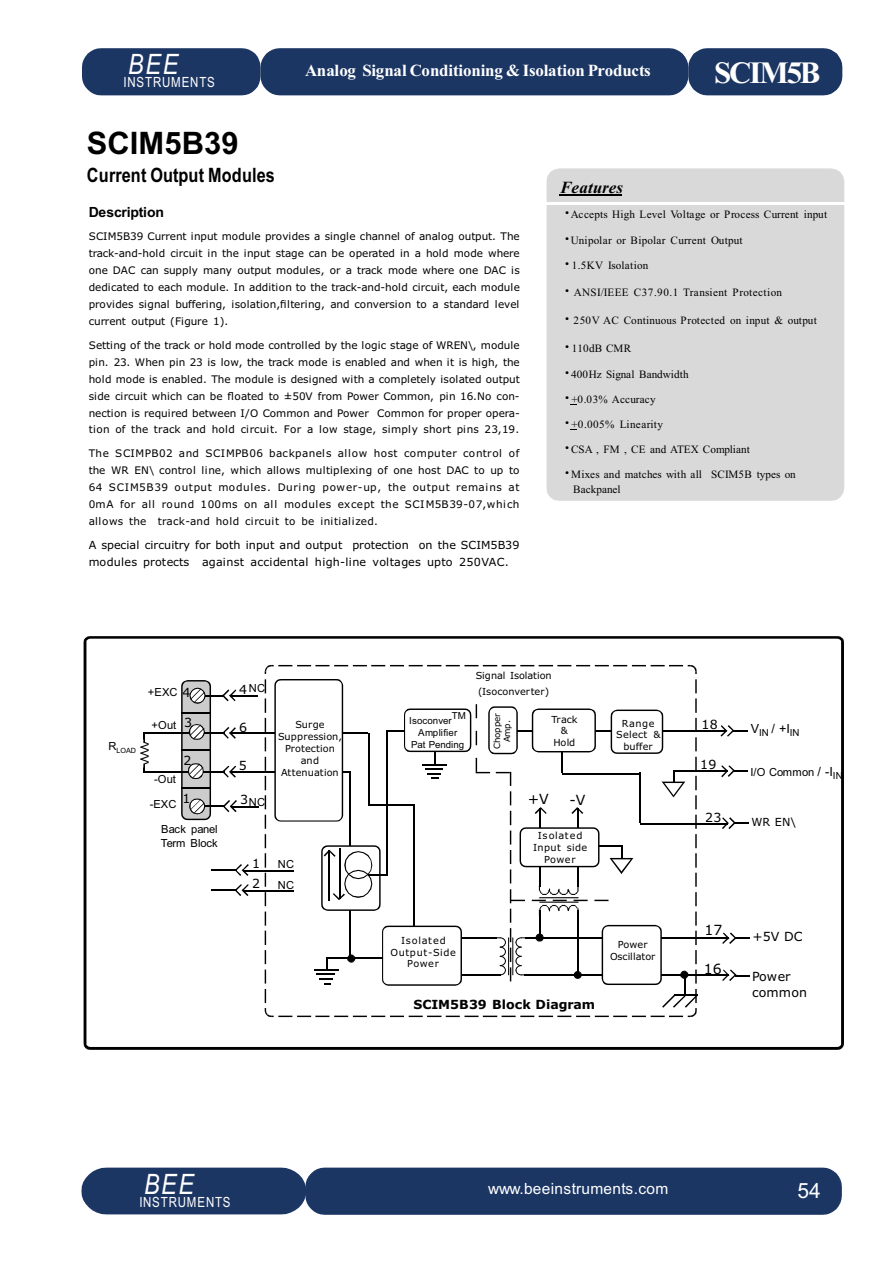
<style>
.page{position:relative;width:893px;height:1263px;background:#fff}
.page>*{position:absolute;margin:0;border:0;box-sizing:border-box;transform-origin:0 0}
.t1{font:700 30.9px "Arial";color:#000}
.t2{font:700 30.9px "Times New Roman";letter-spacing:-.07em;color:#fff}
.t3{font:italic 28.05px "Arial Narrow";color:#fff}
.t4{font:21px "Arial";color:#fff}
.t5{font:700 19.8px "Arial Narrow";letter-spacing:.01em;color:#000}
.t6{font:700 16.95px "Times New Roman";letter-spacing:-.01em;color:#fff}
.t7{font:italic 700 16.95px "Times New Roman";letter-spacing:.01em;color:#000}
.t8{font:15.45px "Arial";letter-spacing:.01em;color:#fff}
.t9{font:14.1px "Arial Narrow";letter-spacing:.06em;color:#fff}
.t10{font:700 14.1px "Arial";letter-spacing:-.02em;color:#000}
.t11{font:14.1px "Verdana";color:#000}
.t12{font:12.6px/15.1px "Verdana";color:#000}
.t13{font:700 12.6px "Verdana";color:#000}
.t14{font:12.6px "Arial";color:#000}
.t15{font:11.1px/14.7px "Times New Roman";letter-spacing:.02em;color:#000}
.t16{font:11.1px/17px "Verdana";letter-spacing:.01em;color:#000}
.t17{font:11.1px/20.9px "Arial";letter-spacing:.01em;color:#000}
.t18{font:11.1px "Times New Roman";color:#000}
.t19{font:11.1px/13.6px "Arial";letter-spacing:-.01em;color:#000}
.t20{font:11.1px "Times New Roman";letter-spacing:.04em;color:#000}
.t21{font:10.5px/17px "Verdana";letter-spacing:.02em;color:#000;text-align:justify}
.t22{font:9.75px/11.9px "Verdana";color:#000;text-align:center}
.t23{font:9.75px/11.9px "Verdana";letter-spacing:-.01em;color:#000;text-align:center}
.t24{font:9.75px/11.9px "Verdana";letter-spacing:.07em;color:#000;text-align:center}
.t25{font:9.75px/11.9px "Verdana";letter-spacing:.05em;color:#000;text-align:center}
.t26{font:9.75px "Arial";color:#000}
.t27{font:9.75px/11.9px "Verdana";letter-spacing:.02em;color:#000;text-align:center}
.t28{font:9.75px/16.5px "Arial";letter-spacing:.04em;color:#000}
.t29{font:8.7px/10.1px "Verdana";letter-spacing:-.005em;color:#000;text-align:center}
.t30{font:7.2px "Arial";color:#000}
.s1{font-family:"Adobe Fangsong Std";font-size:14.1px}
.s2{font-size:12.6px}
</style>
<div class="page">
<div style="left:547px;top:168px;width:297px;height:333px;background:#d9d9d9"></div>
<hr style="left:559px;top:195px;width:63px;height:1px;background:#000">
<hr style="left:546px;top:202px;width:298px;height:3px;background:#fff">
<svg style="left:84px;top:636px;width:760px;height:414px"></svg>
<hr style="left:143px;top:732px;width:81px;height:2px;background:#000">
<hr style="left:143px;top:771px;width:81px;height:2px;background:#000">
<hr style="left:232px;top:771px;width:119px;height:2px;background:#000">
<hr style="left:230px;top:733px;width:138px;height:1px;background:#000">
<hr style="left:516px;top:730px;width:209px;height:2px;background:#000">
<svg style="left:722px;top:932px;width:28px;height:12px"></svg>
<svg style="left:722px;top:969px;width:28px;height:12px"></svg>
<svg style="left:722px;top:817px;width:26px;height:12px"></svg>
<svg style="left:720px;top:725px;width:27px;height:12px"></svg>
<hr style="left:525px;top:937px;width:203px;height:2px;background:#000">
<hr style="left:524px;top:974px;width:205px;height:2px;background:#000">
<hr style="left:640px;top:823px;width:88px;height:1px;background:#000">
<hr style="left:673px;top:770px;width:54px;height:2px;background:#000">
<svg style="left:721px;top:765px;width:27px;height:12px"></svg>
<hr style="left:211px;top:869px;width:26px;height:2px;background:#000">
<svg style="left:235px;top:864px;width:14px;height:12px"></svg>
<hr style="left:243px;top:870px;width:50px;height:1px;background:#000">
<svg style="left:211px;top:884px;width:38px;height:12px"></svg>
<hr style="left:243px;top:890px;width:51px;height:1px;background:#000">
<svg style="left:181px;top:680px;width:78px;height:140px"></svg>
<svg style="left:265px;top:665px;width:432px;height:352px"></svg>
<svg style="left:140px;top:762px;width:4px;height:11px"></svg>
<svg style="left:140px;top:733px;width:4px;height:11px"></svg>
<div style="left:82px;top:48px;width:760px;height:47px;background:#1c3664"></div>
<div style="left:81px;top:1167px;width:761px;height:48px;background:#1c3664"></div>
<h3 class="t9" style="left:124px;top:77px;width:93px">IN<sup>B</sup>ST<sup>E</sup>RU<sup>E</sup>MENTS</h3>
<h3 class="t6" style="left:305px;top:64px;width:347px">Analog Signal Conditioning &amp; Isolation Products</h3>
<h1 class="t2" style="left:714px;top:62px;width:108px">SCIM5B</h1>
<h1 class="t1" style="left:87px;top:132px;width:153px">SCIM5B39</h1>
<h3 class="t5" style="left:87px;top:168px;width:189px">Current Output Modules</h3>
<h3 class="t10" style="left:89px;top:206px;width:77px">Description</h3>
<p class="t21" style="left:89px;top:229px;width:433px">SCIM5B39 Current input module provides a single channel of analog output. The track-and-hold circuit in the input stage can be operated in a hold mode where one DAC can supply many output modules, or a track mode where one DAC is dedicated to each module. In addition to the track-and-hold circuit, each module provides signal buffering, isolation,filtering, and conversion to a standard level current output (Figure 1).</p>
<p class="t21" style="left:89px;top:337px;width:433px">Setting of the track or hold mode controlled by the logic stage of WREN\, module pin. 23. When pin 23 is low, the track mode is enabled and when it is high, the hold mode is enabled. The module is designed with a completely isolated output side circuit which can be floated to ±50V from Power Common, pin 16.No con&shy;nection is required between I/O Common and Power Common for proper opera&shy;tion of the track and hold circuit. For a low stage, simply short pins 23,19.</p>
<p class="t21" style="left:89px;top:446px;width:432px">The SCIMPB02 and SCIMPB06 backpanels allow host computer control of the WR EN\ control line, which allows multiplexing of one host DAC to up to 64 SCIM5B39 output modules. During power-up, the output remains at 0mA for all round 100ms on all modules except the SCIM5B39-07,which allows the track-and hold circuit to be initialized.</p>
<p class="t16" style="left:89px;top:537px;width:432px">A special circuitry for both input and output protection on the SCIM5B39 modules protects against accidental high-line voltages upto 250VAC.</p>
<h3 class="t7" style="left:560px;top:181px;width:64px">Features</h3>
<p class="t15" style="left:560px;top:208px;width:268px"><span class="s1">·</span>Accepts High Level Voltage or Process Current input</p>
<p class="t15" style="left:560px;top:234px;width:184px"><span class="s1">·</span>Unipolar or Bipolar Current Output</p>
<p class="t15" style="left:560px;top:259px;width:90px"><span class="s1">·</span>1.5KV Isolation</p>
<p class="t15" style="left:560px;top:286px;width:223px"><span class="s1">·</span>ANSI/IEEE C37.90.1 Transient Protection</p>
<p class="t15" style="left:560px;top:314px;width:258px"><span class="s1">·</span>250V AC Continuous Protected on input &amp; output</p>
<p class="t15" style="left:560px;top:342px;width:72px"><span class="s1">·</span>110dB CMR</p>
<p class="t15" style="left:560px;top:368px;width:130px"><span class="s1">·</span>400Hz Signal Bandwidth</p>
<p class="t15" style="left:560px;top:393px;width:97px"><span class="s1">·</span>+0.03% Accuracy</p>
<p class="t20" style="left:560px;top:420px;width:104px"><span class="s1">·</span>+0.005% Linearity</p>
<p class="t18" style="left:560px;top:445px;width:191px"><span class="s1">·</span>CSA , FM , CE and ATEX Compliant</p>
<p class="t15" style="left:573px;top:468px;width:224px;text-indent:-13px"><span class="s1">·</span>Mixes and matches with all SCIM5B types on<br>Backpanel</p>
<p class="t23" style="left:476px;top:671px;width:77px">Signal Isolation</p>
<p class="t12" style="left:183px;top:686px;width:10px">4</p>
<p class="t12" style="left:184px;top:716px;width:10px">3</p>
<p class="t12" style="left:184px;top:754px;width:10px">2</p>
<p class="t12" style="left:183px;top:792px;width:10px">1</p>
<p class="t17" style="left:148px;top:683px;width:31px">+EXC</p>
<p class="t17" style="left:152px;top:716px;width:26px">+Out</p>
<p class="t17" style="left:109px;top:737px;width:10px">R</p>
<p class="t16" style="left:137px;top:748px;width:9px;rotate:-90deg">V</p>
<p class="t30" style="left:117px;top:747px;width:21px">LOAD</p>
<p class="t16" style="left:137px;top:766px;width:21px;rotate:-90deg">VVV</p>
<p class="t17" style="left:154px;top:769px;width:23px">-Out</p>
<p class="t17" style="left:150px;top:794px;width:28px">-EXC</p>
<p class="t19" style="left:161px;top:824px;width:58px">Back panel<br>Term Block</p>
<p class="t17" style="left:249px;top:679px;width:18px">NC</p>
<p class="t12" style="left:239px;top:683px;width:10px">4</p>
<p class="t12" style="left:239px;top:720px;width:10px">6</p>
<p class="t12" style="left:239px;top:759px;width:10px">5</p>
<p class="t12" style="left:240px;top:793px;width:10px">3</p>
<p class="t17" style="left:249px;top:792px;width:18px">NC</p>
<p class="t22" style="left:278px;top:720px;width:65px">Surge<br>Suppression,<br>Protection and<br>Attenuation</p>
<p class="t12" style="left:252px;top:854px;width:10px;line-height:20.1px">1<br>2</p>
<p class="t17" style="left:278px;top:855px;width:18px">NC<br>NC</p>
<p class="t28" style="left:418px;top:708px;width:49px;text-indent:34px">TM<br>Amplifier</p>
<p class="t26" style="left:411px;top:741px;width:54px">Pat Pending</p>
<p class="t26" style="left:409px;top:717px;width:44px">Isoconver</p>
<p class="t22" style="left:478px;top:686px;width:73px">(Isoconverter)</p>
<p class="t29" style="left:493px;top:749px;width:38px;rotate:-90deg">Chopper<br>Amp.</p>
<p class="t23" style="left:552px;top:714px;width:27px">Track &amp;<br>Hold</p>
<h3 class="t11" style="left:528px;top:793px;width:23px">+V</h3>
<h3 class="t11" style="left:570px;top:794px;width:17px">-V</h3>
<p class="t25" style="left:533px;top:830px;width:56px">Isolated<br>Input side<br>Power</p>
<p class="t27" style="left:616px;top:718px;width:46px">Range<br>Select &amp; buffer</p>
<p class="t24" style="left:390px;top:935px;width:67px">Isolated<br>Output-Side<br>Power</p>
<p class="t13" style="left:413px;top:999px;width:183px">SCIM5B39 Block Diagram</p>
<p class="t22" style="left:610px;top:940px;width:47px">Power<br>Oscillator</p>
<p class="t12" style="left:702px;top:718px;width:18px">18</p>
<p class="t12" style="left:700px;top:758px;width:18px">19</p>
<p class="t12" style="left:705px;top:810px;width:18px">23</p>
<p class="t14" style="left:751px;top:724px;width:50px">V<sub>IN</sub> / +I<sub>IN</sub></p>
<p class="t17" style="left:750px;top:762px;width:94px">I/O Common <span class="s2">/ -I</span><sub>IN</sub></p>
<p class="t16" style="left:751px;top:814px;width:45px">WR EN\</p>
<h3 class="t11" style="left:704px;top:924px;width:19px">17</h3>
<h3 class="t11" style="left:704px;top:963px;width:19px">16</h3>
<p class="t12" style="left:752px;top:930px;width:52px">+5V DC</p>
<p class="t12" style="left:752px;top:970px;width:56px">Power common</p>
<h2 class="t3" style="left:144px;top:1174px;width:51px">BEE</h2>
<h3 class="t8" style="left:488px;top:1182px;width:182px">www.beeinstruments.com</h3>
<h3 class="t4" style="left:797px;top:1182px;width:25px">54</h3>
<h3 class="t9" style="left:139px;top:1196px;width:93px">INSTRUMENTS</h3>
</div>
